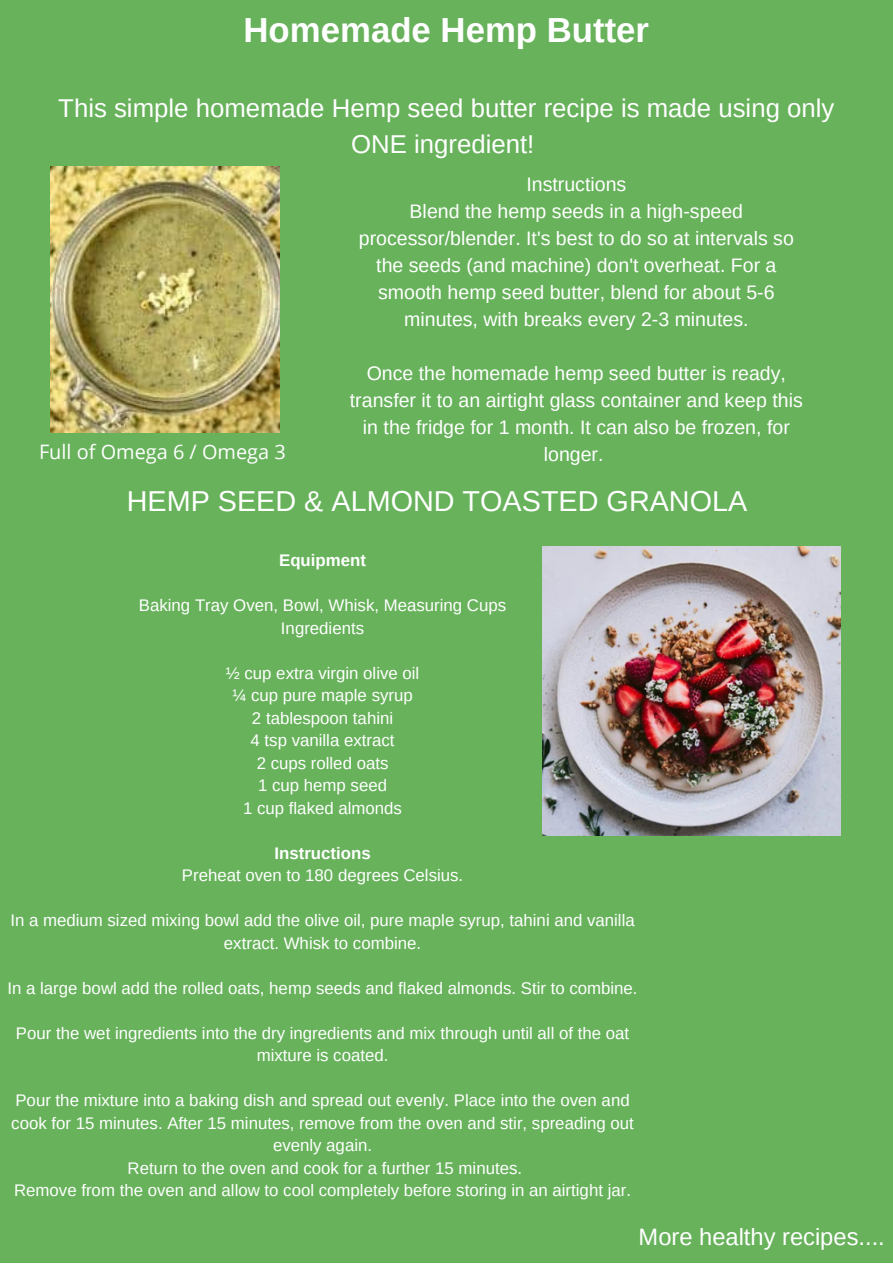
<style>
.page{position:relative;width:893px;height:1264px;background:#fff}
.page>*{position:absolute;margin:0;border:0;box-sizing:border-box;transform-origin:0 0}
.t1{font:700 34.8px "Arimo";color:#fff}
.t2{font:28.8px "Arimo";color:#fff}
.t3{font:25.8px/36px "Arimo";color:#fff;text-align:center}
.t4{font:23.7px "Arimo";color:#fff}
.t5{font:19.95px "Open Sans";color:#fff}
.t6{font:19.5px/27px "Arimo";color:#fff;text-align:center}
.t7{font:16.8px/22.5px "Arimo";color:#fff;text-align:center}
.t8{font:700 16.8px "Arimo";color:#fff}
</style>
<div class="page">
<div style="left:0;top:0;width:892px;height:1262px;background:#67b25b"></div>
<img style="left:51px;top:167px;width:228px;height:265px">
<img style="left:543px;top:546px;width:297px;height:289px">
<h1 class="t1" style="left:243px;top:10px;width:407px">Homemade Hemp Butter</h1>
<h3 class="t3" style="left:58px;top:90px;width:777px">This simple homemade Hemp seed butter recipe is made using only<br>ONE ingredient!</h3>
<p class="t6" style="left:359px;top:171px;width:436px">Instructions<br>Blend the hemp seeds in a high-speed processor/blender. It's best to do so at intervals so the seeds (and machine) don't overheat. For a smooth hemp seed butter, blend for about 5-6 minutes, with breaks every 2-3 minutes.</p>
<p class="t6" style="left:350px;top:360px;width:454px">Once the homemade hemp seed butter is ready, transfer it to an airtight glass container and keep this in the fridge for 1 month. It can also be frozen, for</p>
<p class="t5" style="left:39px;top:437px;width:248px">Full of Omega 6 / Omega 3</p>
<p class="t6" style="left:543px;top:440px;width:61px">longer.</p>
<h2 class="t2" style="left:127px;top:485px;width:622px">HEMP SEED &amp; ALMOND TOASTED GRANOLA</h2>
<p class="t8" style="left:279px;top:551px;width:88px">Equipment</p>
<p class="t7" style="left:139px;top:594px;width:369px">Baking Tray Oven, Bowl, Whisk, Measuring Cups<br>Ingredients</p>
<p class="t7" style="left:226px;top:661px;width:195px">½ cup extra virgin olive oil ¼ cup pure maple syrup<br>2 tablespoon tahini<br>4 tsp vanilla extract<br>2 cups rolled oats<br>1 cup hemp seed<br>1 cup flaked almonds</p>
<p class="t8" style="left:274px;top:843px;width:98px">Instructions</p>
<p class="t7" style="left:182px;top:864px;width:283px">Preheat oven to 180 degrees Celsius.</p>
<p class="t7" style="left:10px;top:909px;width:626px">In a medium sized mixing bowl add the olive oil, pure maple syrup, tahini and vanilla extract. Whisk to combine.</p>
<p class="t7" style="left:7px;top:976px;width:631px">In a large bowl add the rolled oats, hemp seeds and flaked almonds. Stir to combine.</p>
<p class="t7" style="left:16px;top:1021px;width:614px">Pour the wet ingredients into the dry ingredients and mix through until all of the oat mixture is coated.</p>
<p class="t7" style="left:11px;top:1089px;width:624px">Pour the mixture into a baking dish and spread out evenly. Place into the oven and cook for 15 minutes. After 15 minutes, remove from the oven and stir, spreading out evenly again.<br>Return to the oven and cook for a further 15 minutes.<br>Remove from the oven and allow to cool completely before storing in an airtight jar.</p>
<h3 class="t4" style="left:638px;top:1223px;width:248px">More healthy recipes....</h3>
</div>
